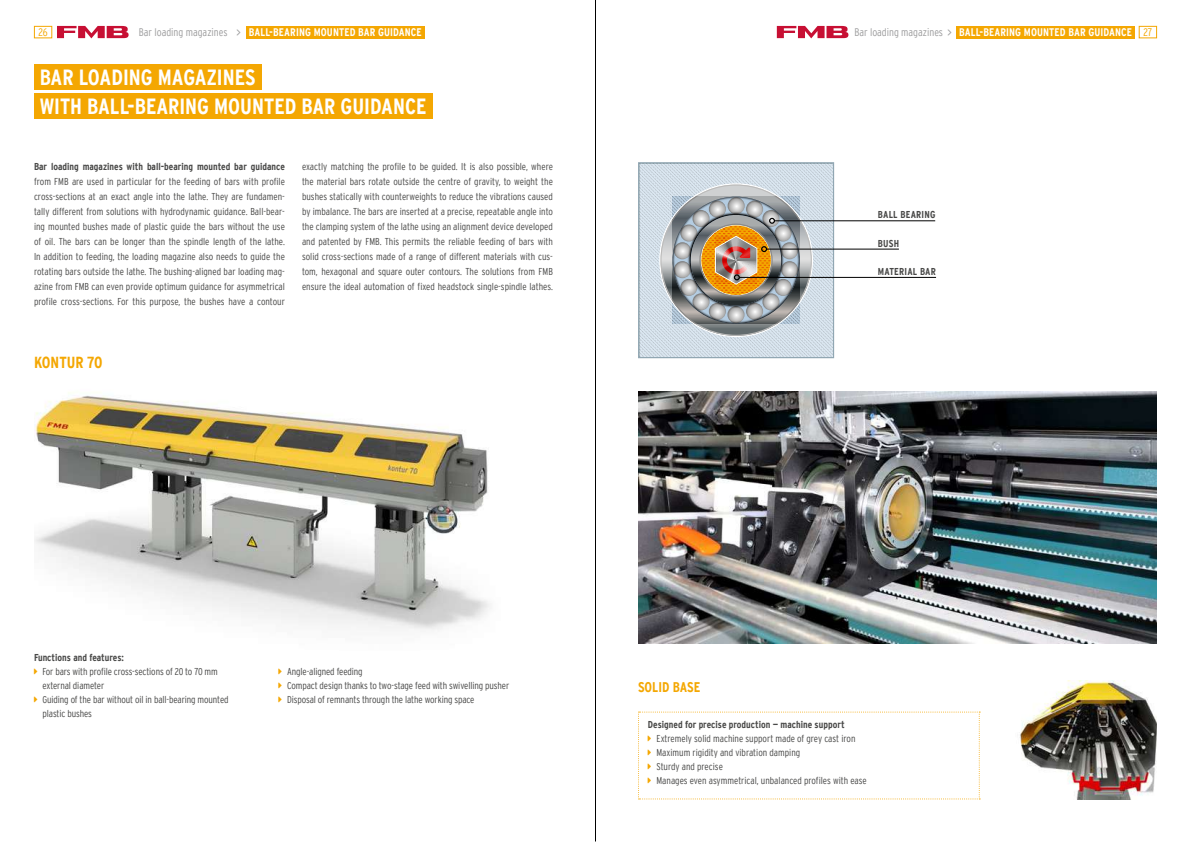
<style>
.page{position:relative;width:1191px;height:842px;background:#fff}
.page>*{position:absolute;margin:0;border:0;box-sizing:border-box;transform-origin:0 0}
.t1{font:700 condensed 22px/29.4px "Interstate";color:#fff}
.t2{font:700 condensed 16px "Interstate";color:#f4a702}
.t3{font:700 condensed 14px "Interstate";color:#f4a702}
.t4{font:700 condensed 11px "Interstate";letter-spacing:.01em;color:#fff}
.t5{font:300 condensed 11px "Interstate";color:#9c9c9d}
.t6{font:300 condensed 11px "Interstate";color:#f4a702}
.t7{font:300 condensed 10px/15px "Interstate";letter-spacing:-.01em;color:#484847}
.t8{font:700 condensed 10px "Interstate";color:#484847}
.t9{font:700 condensed 10px "Interstate";letter-spacing:.02em;color:#484847}
</style>
<div class="page">
<div style="left:34px;top:26px;width:18px;height:12px;border:1px solid #f4a702"></div>
<hr style="left:595px;top:0;width:1px;height:841px;background:#000">
<svg style="left:57px;top:26px;width:72px;height:12px"></svg>
<div style="left:1138px;top:26px;width:19px;height:12px;border:1px solid #f4a702"></div>
<div style="left:246px;top:26px;width:178px;height:12px;background:#f4a702"></div>
<hr style="left:766px;top:249px;width:133px;height:1px;background:#000">
<hr style="left:774px;top:220px;width:161px;height:1px;background:#000">
<hr style="left:739px;top:277px;width:197px;height:1px;background:#000">
<svg style="left:638px;top:162px;width:196px;height:196px;background:#b9bab8"></svg>
<img style="left:34px;top:392px;width:456px;height:238px">
<div style="left:956px;top:26px;width:178px;height:12px;background:#f4a702"></div>
<img style="left:1020px;top:681px;width:137px;height:118px">
<img style="left:638px;top:391px;width:519px;height:252px">
<div style="left:34px;top:64px;width:227px;height:26px;background:#f4a702"></div>
<div style="left:34px;top:94px;width:398px;height:25px;background:#f4a702"></div>
<svg style="left:777px;top:26px;width:71px;height:12px"></svg>
<svg style="left:638px;top:711px;width:342px;height:88px"></svg>
<p class="t5" style="left:854px;top:26px;width:90px">Bar loading magazines</p>
<p class="t4" style="left:959px;top:26px;width:174px">BALL-BEARING MOUNTED BAR GUIDANCE</p>
<p class="t6" style="left:39px;top:26px;width:11px">26</p>
<p class="t5" style="left:139px;top:26px;width:90px">Bar loading magazines</p>
<p class="t4" style="left:249px;top:26px;width:174px">BALL-BEARING MOUNTED BAR GUIDANCE</p>
<p class="t6" style="left:1143px;top:26px;width:10px">27</p>
<h1 class="t1" style="left:40px;top:62px;width:388px">BAR LOADING MAGAZINES<br>WITH BALL-BEARING MOUNTED BAR GUIDANCE</h1>
<p class="t8" style="left:34px;top:160px;width:252px">Bar loading magazines with ball-bearing mounted bar guidance</p>
<p class="t7" style="left:34px;top:173px;width:252px;text-align:justify">from FMB are used in particular for the feeding of bars with profile cross-sections at an exact angle into the lathe. They are fundamen&shy;tally different from solutions with hydrodynamic guidance. Ball-bear&shy;ing mounted bushes made of plastic guide the bars without the use of oil. The bars can be longer than the spindle length of the lathe.<br>In addition to feeding, the loading magazine also needs to guide the rotating bars outside the lathe. The bushing-aligned bar loading mag&shy;azine from FMB can even provide optimum guidance for asymmetrical profile cross-sections. For this purpose, the bushes have a contour</p>
<p class="t7" style="left:302px;top:158px;width:252px;text-align:justify">exactly matching the profile to be guided. It is also possible, where the material bars rotate outside the centre of gravity, to weight the bushes statically with counterweights to reduce the vibrations caused by imbalance. The bars are inserted at a precise, repeatable angle into the clamping system of the lathe using an alignment device developed and patented by FMB. This permits the reliable feeding of bars with solid cross-sections made of a range of different materials with cus&shy;tom, hexagonal and square outer contours. The solutions from FMB ensure the ideal automation of fixed headstock single-spindle lathes.</p>
<h2 class="t2" style="left:34px;top:354px;width:70px">KONTUR 70</h2>
<p class="t9" style="left:878px;top:209px;width:59px">BALL BEARING</p>
<p class="t8" style="left:878px;top:238px;width:23px">BUSH</p>
<p class="t9" style="left:878px;top:266px;width:59px">MATERIAL BAR</p>
<p class="t8" style="left:34px;top:652px;width:91px">Functions and features:</p>
<p class="t7" style="left:43px;top:664px;width:188px;line-height:14px">For bars with profile cross-sections of 20 to 70 mm external diameter<br>Guiding of the bar without oil in ball-bearing mounted plastic bushes</p>
<p class="t7" style="left:287px;top:664px;width:224px;line-height:14px">Angle-aligned feeding<br>Compact design thanks to two-stage feed with swivelling pusher<br>Disposal of remnants through the lathe working space</p>
<h3 class="t3" style="left:638px;top:679px;width:64px">SOLID BASE</h3>
<p class="t8" style="left:648px;top:719px;width:198px">Designed for precise production — machine support</p>
<p class="t7" style="left:656px;top:732px;width:212px;line-height:14px">Extremely solid machine support made of grey cast iron Maximum rigidity and vibration damping<br>Sturdy and precise<br>Manages even asymmetrical, unbalanced profiles with ease</p>
</div>
